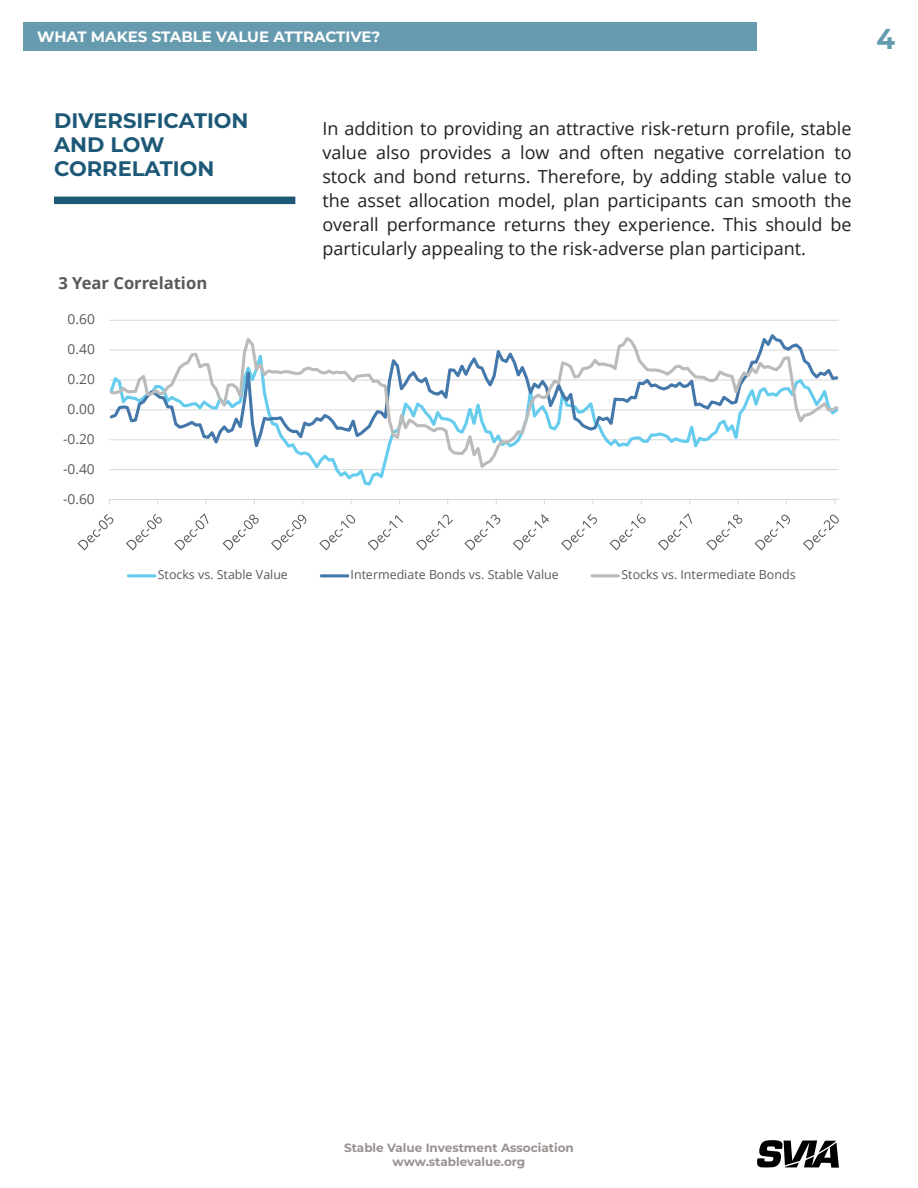
<style>
.page{position:relative;width:918px;height:1188px;background:#fff}
.page>*{position:absolute;margin:0;border:0;box-sizing:border-box;transform-origin:0 0}
.t1{font:700 28.65px "Montserrat";color:#669baf;scale:.94 1}
.Section_Header{font:700 21px/24px "Montserrat";color:#1d5977}
.t2{font:18px/24px "Open Sans";color:#231f20;text-align:justify}
.t3{font:700 16.65px "Open Sans";color:#595959}
.t4{font:700 15px "Montserrat";color:#fff}
.t5{font:13.8px "Open Sans";letter-spacing:.005em;color:#595959}
.t6{font:12.45px "Open Sans";color:#595959}
.t7{font:700 12px/14.4px "Montserrat";color:#999190;text-align:center}
</style>
<div class="page">
<div style="left:24px;top:22px;width:733px;height:29px;background:#669baf"></div>
<svg style="left:757px;top:1140px;width:82px;height:28px"></svg>
<div style="left:54px;top:197px;width:241px;height:7px;background:#1d5977"></div>
<hr style="left:109px;top:320px;width:730px;height:1px;background:#d9d9d9">
<hr style="left:109px;top:499px;width:730px;height:1px;background:#d9d9d9">
<svg style="left:109px;top:334px;width:730px;height:138px"></svg>
<svg style="left:78px;top:514px;width:35px;height:36px"></svg>
<svg style="left:126px;top:514px;width:36px;height:36px"></svg>
<svg style="left:174px;top:513px;width:34px;height:37px"></svg>
<svg style="left:223px;top:514px;width:36px;height:36px"></svg>
<svg style="left:271px;top:515px;width:36px;height:35px"></svg>
<svg style="left:319px;top:515px;width:36px;height:35px"></svg>
<svg style="left:368px;top:515px;width:35px;height:35px"></svg>
<svg style="left:416px;top:515px;width:37px;height:35px"></svg>
<svg style="left:464px;top:515px;width:36px;height:35px"></svg>
<svg style="left:513px;top:514px;width:36px;height:36px"></svg>
<svg style="left:561px;top:514px;width:36px;height:36px"></svg>
<svg style="left:610px;top:514px;width:36px;height:36px"></svg>
<svg style="left:658px;top:513px;width:34px;height:37px"></svg>
<svg style="left:706px;top:514px;width:36px;height:36px"></svg>
<svg style="left:755px;top:515px;width:35px;height:35px"></svg>
<svg style="left:803px;top:515px;width:36px;height:35px"></svg>
<hr style="left:128px;top:574px;width:27px;height:3px;background:#6ce">
<hr style="left:321px;top:574px;width:27px;height:3px;background:#47a">
<hr style="left:592px;top:574px;width:27px;height:3px;background:#bbb">
<p class="t4" style="left:37px;top:26px;width:345px">WHAT MAKES STABLE VALUE ATTRACTIVE?</p>
<h1 class="t1" style="left:876px;top:18px;width:21px">4</h1>
<p class="Section_Header" style="left:54px;top:108px;width:196px">DIVERSIFICATION<br>AND LOW<br>CORRELATION</p>
<p class="t3" style="left:59px;top:271px;width:150px">3 Year Correlation</p>
<p class="t5" style="left:68px;top:310px;width:29px">0.60</p>
<p class="t5" style="left:68px;top:340px;width:29px">0.40</p>
<p class="t5" style="left:68px;top:370px;width:29px">0.20</p>
<p class="t5" style="left:68px;top:400px;width:29px">0.00</p>
<p class="t5" style="left:63px;top:429px;width:33px">-0.20</p>
<p class="t5" style="left:63px;top:459px;width:33px">-0.40</p>
<p class="t5" style="left:63px;top:489px;width:33px">-0.60</p>
<p class="t2" style="left:322px;top:116px;width:531px">In addition to providing an attractive risk-return profile, stable value also provides a low and often negative correlation to stock and bond returns. Therefore, by adding stable value to the asset allocation model, plan participants can smooth the overall performance returns they experience. This should be particularly appealing to the risk-adverse plan participant.</p>
<p class="t6" style="left:158px;top:566px;width:132px">Stocks vs. Stable Value</p>
<p class="t6" style="left:351px;top:566px;width:210px">Intermediate Bonds vs. Stable Value</p>
<p class="t6" style="left:621px;top:566px;width:176px">Stocks vs. Intermediate Bonds</p>
<p class="t7" style="left:344px;top:1140px;width:231px">Stable Value Investment Association www.stablevalue.org</p>
</div>
